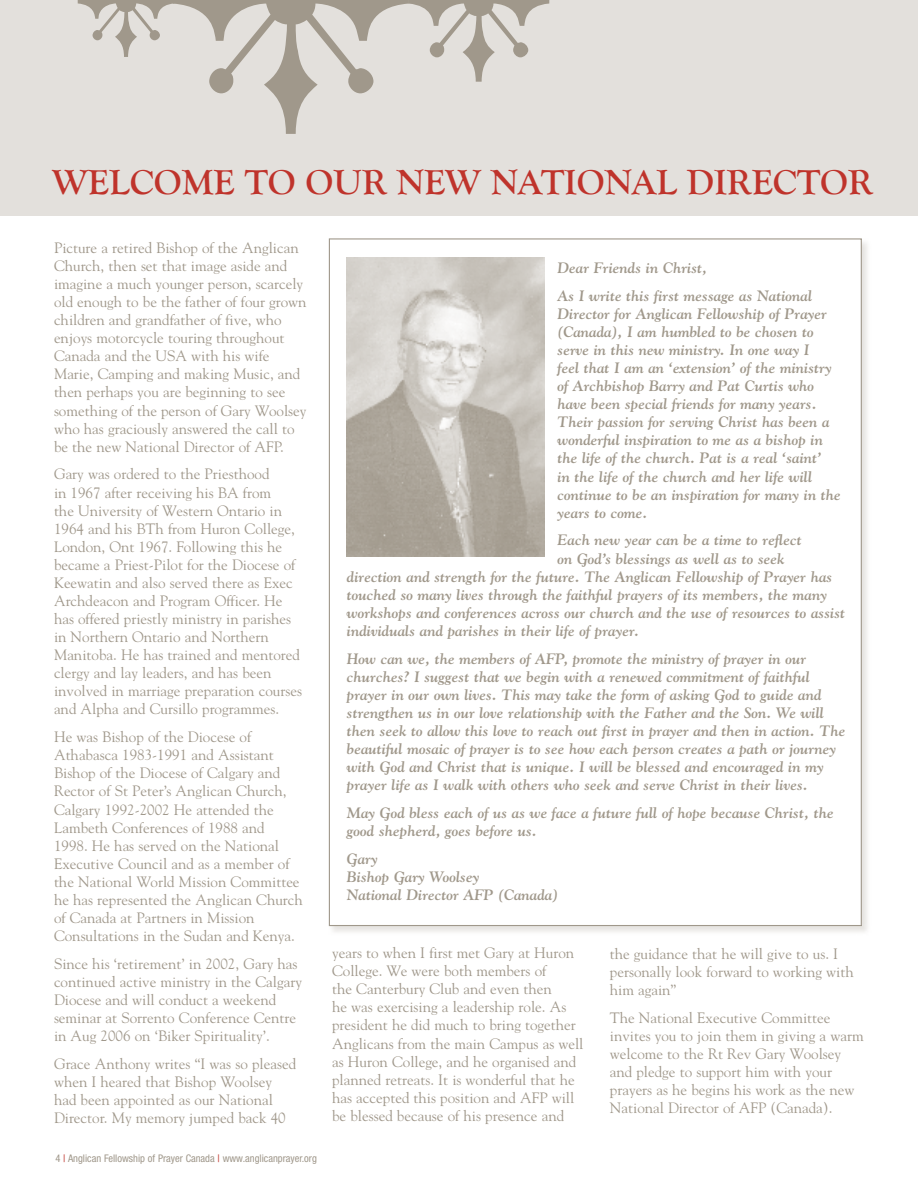
<style>
.page{position:relative;width:918px;height:1188px;background:#fff}
.page>*{position:absolute;margin:0;border:0;box-sizing:border-box;transform-origin:0 0}
.t1{font:700 36px "Goudy Old Style T";color:#bf332b}
.t2{font:15px/18px "Goudy";color:#a0988b}
.t3{font:italic 700 15px/18px "Goudy";color:#a0988b}
.t4{font:condensed 10.5px "Helvetica Neue";color:#a0988b}
.s1{color:#bf332b}
</style>
<div class="page">
<svg style="left:329px;top:238px;width:533px;height:688px"></svg>
<div style="left:0;top:0;width:918px;height:216px;background:#e3e0dc"></div>
<svg style="left:78px;top:0;width:471px;height:134px"></svg>
<img style="left:347px;top:258px;width:197px;height:299px">
<h1 class="t1" style="left:52px;top:162px;width:822px">WELCOME TO OUR NEW NATIONAL DIRECTOR</h1>
<p class="t2" style="left:54px;top:238px;width:254px">Picture a retired Bishop of the Anglican Church, then set that image aside and imagine a much younger person, scarcely old enough to be the father of four grown children and grandfather of five, who enjoys motorcycle touring throughout Canada and the USA with his wife Marie, Camping and making Music, and then perhaps you are beginning to see something of the person of Gary Woolsey who has graciously answered the call to be the new National Director of AFP.</p>
<p class="t2" style="left:54px;top:465px;width:250px">Gary was ordered to the Priesthood<br>in 1967 after receiving his BA from<br>the University of Western Ontario in 1964 and his BTh from Huron College, London, Ont 1967. Following this he became a Priest-Pilot for the Diocese of Keewatin and also served there as Exec Archdeacon and Program Officer. He has offered priestly ministry in parishes in Northern Ontario and Northern Manitoba. He has trained and mentored clergy and lay leaders, and has been involved in marriage preparation courses and Alpha and Cursillo programmes.</p>
<p class="t2" style="left:54px;top:728px;width:250px">He was Bishop of the Diocese of Athabasca 1983-1991 and Assistant Bishop of the Diocese of Calgary and Rector of St Peter’s Anglican Church, Calgary 1992-2002 He attended the Lambeth Conferences of 1988 and<br>1998. He has served on the National Executive Council and as a member of the National World Mission Committee he has represented the Anglican Church of Canada at Partners in Mission Consultations in the Sudan and Kenya.</p>
<p class="t2" style="left:54px;top:954px;width:250px">Since his ‘retirement’ in 2002, Gary has continued active ministry in the Calgary Diocese and will conduct a weekend seminar at Sorrento Conference Centre in Aug 2006 on ‘Biker Spirituality’.</p>
<p class="t2" style="left:54px;top:1054px;width:244px">Grace Anthony writes “I was so pleased when I heared that Bishop Woolsey had been appointed as our National Director. My memory jumped back 40</p>
<p class="t4" style="left:56px;top:1152px;width:263px">4 <span class="s1">|</span> Anglican Fellowship of Prayer Canada <span class="s1">|</span> www.anglicanprayer.org</p>
<p class="t3" style="left:558px;top:254px;width:256px;line-height:27.8px">Dear Friends in Christ,<br>As I write this first message as National</p>
<p class="t3" style="left:558px;top:304px;width:285px">Director for Anglican Fellowship of Prayer (Canada), I am humbled to be chosen to serve in this new ministry. In one way I<br>feel that I am an ‘extension’ of the ministry of Archbishop Barry and Pat Curtis who have been special friends for many years.<br>Their passion for serving Christ has been a wonderful inspiration to me as a bishop in the life of the church. Pat is a real ‘saint’<br>in the life of the church and her life will continue to be an inspiration for many in the years to come.</p>
<p class="t3" style="left:558px;top:531px;width:246px">Each new year can be a time to reflect</p>
<p class="t3" style="left:558px;top:549px;width:229px">on God’s blessings as well as to seek</p>
<p class="t3" style="left:347px;top:567px;width:487px">direction and strength for the future. The Anglican Fellowship of Prayer has</p>
<p class="t3" style="left:347px;top:585px;width:482px">touched so many lives through the faithful prayers of its members, the many</p>
<p class="t3" style="left:347px;top:603px;width:500px">workshops and conferences across our church and the use of resources to assist</p>
<p class="t3" style="left:347px;top:621px;width:294px">individuals and parishes in their life of prayer.</p>
<p class="t3" style="left:347px;top:649px;width:500px">How can we, the members of AFP, promote the ministry of prayer in our churches? I suggest that we begin with a renewed commitment of faithful prayer in our own lives. This may take the form of asking God to guide and strengthen us in our love relationship with the Father and the Son. We will then seek to allow this love to reach out first in prayer and then in action. The beautiful mosaic of prayer is to see how each person creates a path or journey with God and Christ that is unique. I will be blessed and encouraged in my prayer life as I walk with others who seek and serve Christ in their lives.</p>
<p class="t3" style="left:347px;top:803px;width:488px">May God bless each of us as we face a future full of hope because Christ, the good shepherd, goes before us.</p>
<p class="t3" style="left:347px;top:849px;width:213px">Gary<br>Bishop Gary Woolsey<br>National Director AFP (Canada)</p>
<p class="t2" style="left:332px;top:944px;width:253px">years to when I first met Gary at Huron College. We were both members of<br>the Canterbury Club and even then<br>he was exercising a leadership role. As president he did much to bring together Anglicans from the main Campus as well as Huron College, and he organised and planned retreats. It is wonderful that he has accepted this position and AFP will be blessed because of his presence and</p>
<p class="t2" style="left:610px;top:944px;width:245px">the guidance that he will give to us. I personally look forward to working with him again”</p>
<p class="t2" style="left:610px;top:1008px;width:255px">The National Executive Committee invites you to join them in giving a warm welcome to the Rt Rev Gary Woolsey and pledge to support him with your prayers as he begins his work as the new National Director of AFP (Canada).</p>
</div>
